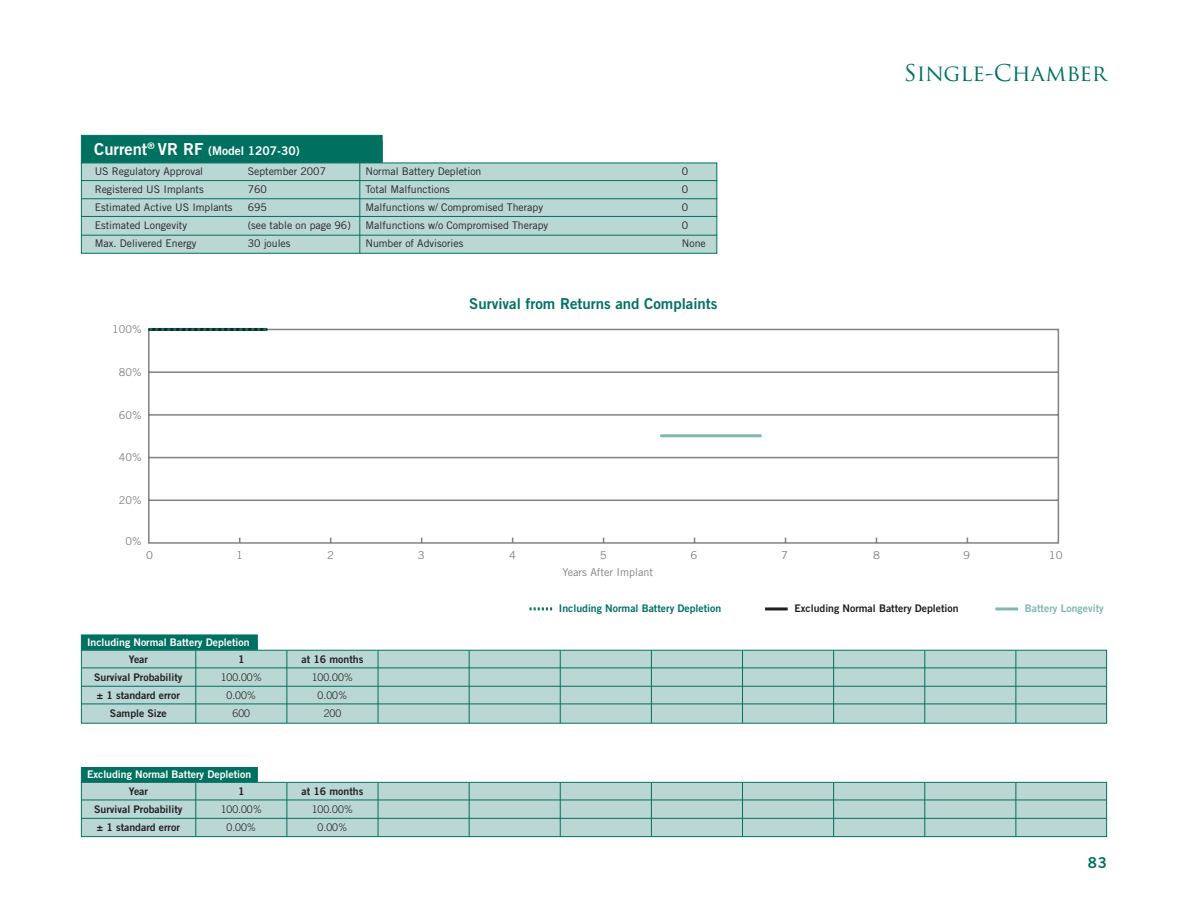
<style>
.page{position:relative;width:1188px;height:918px;background:#fff}
.page>*{position:absolute;margin:0;border:0;box-sizing:border-box;transform-origin:0 0}
.t1{font:22.5px "Trajan Pro";color:#007161}
.t2{font:15px "Trade Gothic Bold Two";color:#007161}
.t3{font:12px "Trade Gothic Bold Two";color:#fff}
.t4{font:10.8px "Trade Gothic";color:#808285}
.t5{font:10.8px "Trade Gothic";color:#808285;scale:1.05 1}
.t6{font:10.5px "Trade Gothic";color:#231f20}
.t7{font:10.5px/18px "Trade Gothic Bold Two";color:#231f20;text-align:center}
.t8{font:10.5px "Trade Gothic Bold Two";color:#fff}
.t9{font:300 10.5px/18px "Trade Gothic";color:#231f20;text-align:center}
.t10{font:10.5px "Trade Gothic Bold Two";color:#007161}
.t11{font:10.5px "Trade Gothic Bold Two";color:#80b7b1}
.s1{font-size:16.5px}
</style>
<div class="page">
<svg style="left:148px;top:328px;width:912px;height:216px"></svg>
<svg style="left:149px;top:328px;width:117px;height:3px"></svg>
<svg style="left:81px;top:634px;width:177px;height:16px;background:#077565"></svg>
<svg style="left:81px;top:650px;width:1026px;height:74px;background:#b0d1cd"></svg>
<hr style="left:82px;top:668px;width:1025px;height:1px;background:#007161">
<hr style="left:81px;top:686px;width:1025px;height:1px;background:#007161">
<hr style="left:195px;top:651px;width:1px;height:72px;background:#007161">
<hr style="left:286px;top:651px;width:1px;height:72px;background:#007161">
<hr style="left:378px;top:651px;width:1px;height:72px;background:#007161">
<hr style="left:560px;top:651px;width:1px;height:72px;background:#007161">
<hr style="left:469px;top:651px;width:1px;height:72px;background:#007161">
<hr style="left:651px;top:651px;width:1px;height:72px;background:#007161">
<hr style="left:742px;top:651px;width:1px;height:72px;background:#007161">
<hr style="left:833px;top:651px;width:1px;height:72px;background:#007161">
<hr style="left:924px;top:651px;width:1px;height:72px;background:#007161">
<hr style="left:1016px;top:651px;width:1px;height:72px;background:#007161">
<hr style="left:81px;top:704px;width:1026px;height:1px;background:#007161">
<div style="left:81px;top:767px;width:177px;height:15px;background:#007161"></div>
<svg style="left:81px;top:782px;width:1026px;height:55px;background:#b0d1cd"></svg>
<hr style="left:82px;top:800px;width:1025px;height:1px;background:#007161">
<hr style="left:81px;top:818px;width:1025px;height:1px;background:#007161">
<hr style="left:195px;top:783px;width:1px;height:54px;background:#007161">
<hr style="left:286px;top:783px;width:1px;height:54px;background:#007161">
<hr style="left:378px;top:783px;width:1px;height:54px;background:#007161">
<hr style="left:560px;top:783px;width:1px;height:54px;background:#007161">
<hr style="left:469px;top:783px;width:1px;height:54px;background:#007161">
<hr style="left:651px;top:783px;width:1px;height:54px;background:#007161">
<hr style="left:742px;top:783px;width:1px;height:54px;background:#007161">
<hr style="left:833px;top:783px;width:1px;height:54px;background:#007161">
<hr style="left:924px;top:783px;width:1px;height:54px;background:#007161">
<hr style="left:1016px;top:783px;width:1px;height:54px;background:#007161">
<svg style="left:530px;top:607px;width:22px;height:3px"></svg>
<hr style="left:765px;top:607px;width:23px;height:3px;background:#231f20">
<hr style="left:995px;top:607px;width:23px;height:3px;background:#80b7b1">
<svg style="left:81px;top:162px;width:637px;height:92px;background:#b5d4cf"></svg>
<hr style="left:81px;top:180px;width:636px;height:1px;background:#007161">
<svg style="left:81px;top:135px;width:302px;height:29px;background:#047363"></svg>
<hr style="left:359px;top:163px;width:1px;height:90px;background:#007161">
<hr style="left:81px;top:198px;width:636px;height:1px;background:#007161">
<hr style="left:81px;top:216px;width:636px;height:1px;background:#007161">
<hr style="left:81px;top:235px;width:636px;height:1px;background:#007161">
<hr style="left:661px;top:434px;width:100px;height:3px;background:#80b7b1">
<p class="t3" style="left:94px;top:143px;width:207px"><span class="s1">Current</span><sup>®</sup> <span class="s1">VR RF</span> (Model 1207-30)</p>
<p class="t6" style="left:95px;top:165px;width:110px">US Regulatory Approval</p>
<p class="t6" style="left:248px;top:165px;width:80px">September 2007</p>
<p class="t6" style="left:95px;top:183px;width:111px">Registered US Implants</p>
<p class="t6" style="left:248px;top:183px;width:21px">760</p>
<p class="t6" style="left:95px;top:201px;width:139px">Estimated Active US Implants</p>
<p class="t6" style="left:248px;top:201px;width:21px">695</p>
<p class="t6" style="left:95px;top:219px;width:94px">Estimated Longevity</p>
<p class="t6" style="left:248px;top:219px;width:105px">(see table on page 96)</p>
<p class="t6" style="left:95px;top:237px;width:103px">Max. Delivered Energy</p>
<p class="t6" style="left:248px;top:237px;width:44px">30 joules</p>
<p class="t6" style="left:365px;top:165px;width:118px">Normal Battery Depletion</p>
<p class="t6" style="left:682px;top:165px;width:8px">0</p>
<p class="t6" style="left:365px;top:183px;width:86px">Total Malfunctions</p>
<p class="t6" style="left:682px;top:183px;width:8px">0</p>
<p class="t6" style="left:365px;top:201px;width:179px">Malfunctions w/ Compromised Therapy</p>
<p class="t6" style="left:682px;top:201px;width:8px">0</p>
<p class="t6" style="left:365px;top:219px;width:184px">Malfunctions w/o Compromised Therapy</p>
<p class="t6" style="left:682px;top:219px;width:8px">0</p>
<p class="t6" style="left:365px;top:237px;width:99px">Number of Advisories</p>
<p class="t6" style="left:682px;top:237px;width:25px">None</p>
<p class="t4" style="left:112px;top:323px;width:31px">100%</p>
<p class="t4" style="left:119px;top:365px;width:24px">80%</p>
<p class="t4" style="left:119px;top:408px;width:24px">60%</p>
<p class="t4" style="left:119px;top:451px;width:24px">40%</p>
<p class="t4" style="left:119px;top:494px;width:24px">20%</p>
<p class="t4" style="left:125px;top:535px;width:18px">0%</p>
<h2 class="t2" style="left:469px;top:294px;width:250px">Survival from Returns and Complaints</h2>
<h1 class="t1" style="left:904px;top:59px;width:205px">SINGLE-CHAMBER</h1>
<p class="t5" style="left:146px;top:549px;width:8px">0</p>
<p class="t5" style="left:236px;top:549px;width:8px">1</p>
<p class="t5" style="left:327px;top:549px;width:8px">2</p>
<p class="t5" style="left:418px;top:549px;width:8px">3</p>
<p class="t5" style="left:509px;top:549px;width:8px">4</p>
<p class="t5" style="left:600px;top:549px;width:8px">5</p>
<p class="t5" style="left:691px;top:549px;width:8px">6</p>
<p class="t5" style="left:781px;top:549px;width:8px">7</p>
<p class="t5" style="left:873px;top:549px;width:8px">8</p>
<p class="t5" style="left:963px;top:549px;width:8px">9</p>
<p class="t5" style="left:1049px;top:549px;width:15px">10</p>
<p class="t4" style="left:562px;top:565px;width:92px">Years After Implant</p>
<p class="t8" style="left:87px;top:635px;width:164px">Including Normal Battery Depletion</p>
<p class="t7" style="left:94px;top:650px;width:90px">Year<br>Survival Probability ± 1 standard error<br>Sample Size</p>
<p class="t7" style="left:238px;top:650px;width:8px">1</p>
<p class="t9" style="left:221px;top:668px;width:43px">100.00%<br>0.00%<br>600</p>
<p class="t8" style="left:87px;top:768px;width:166px">Excluding Normal Battery Depletion</p>
<p class="t7" style="left:94px;top:782px;width:90px">Year<br>Survival Probability ± 1 standard error</p>
<p class="t7" style="left:238px;top:782px;width:8px">1</p>
<p class="t9" style="left:221px;top:800px;width:43px">100.00%<br>0.00%</p>
<p class="t7" style="left:302px;top:650px;width:63px">at 16 months</p>
<p class="t9" style="left:312px;top:668px;width:43px">100.00%<br>0.00%<br>200</p>
<p class="t7" style="left:302px;top:782px;width:63px">at 16 months</p>
<p class="t9" style="left:312px;top:800px;width:43px">100.00%<br>0.00%</p>
<p class="t10" style="left:559px;top:602px;width:164px">Including Normal Battery Depletion</p>
<p class="t7" style="left:794px;top:599px;width:166px">Excluding Normal Battery Depletion</p>
<p class="t11" style="left:1025px;top:602px;width:81px">Battery Longevity</p>
<h2 class="t2" style="left:1088px;top:853px;width:21px">83</h2>
</div>
